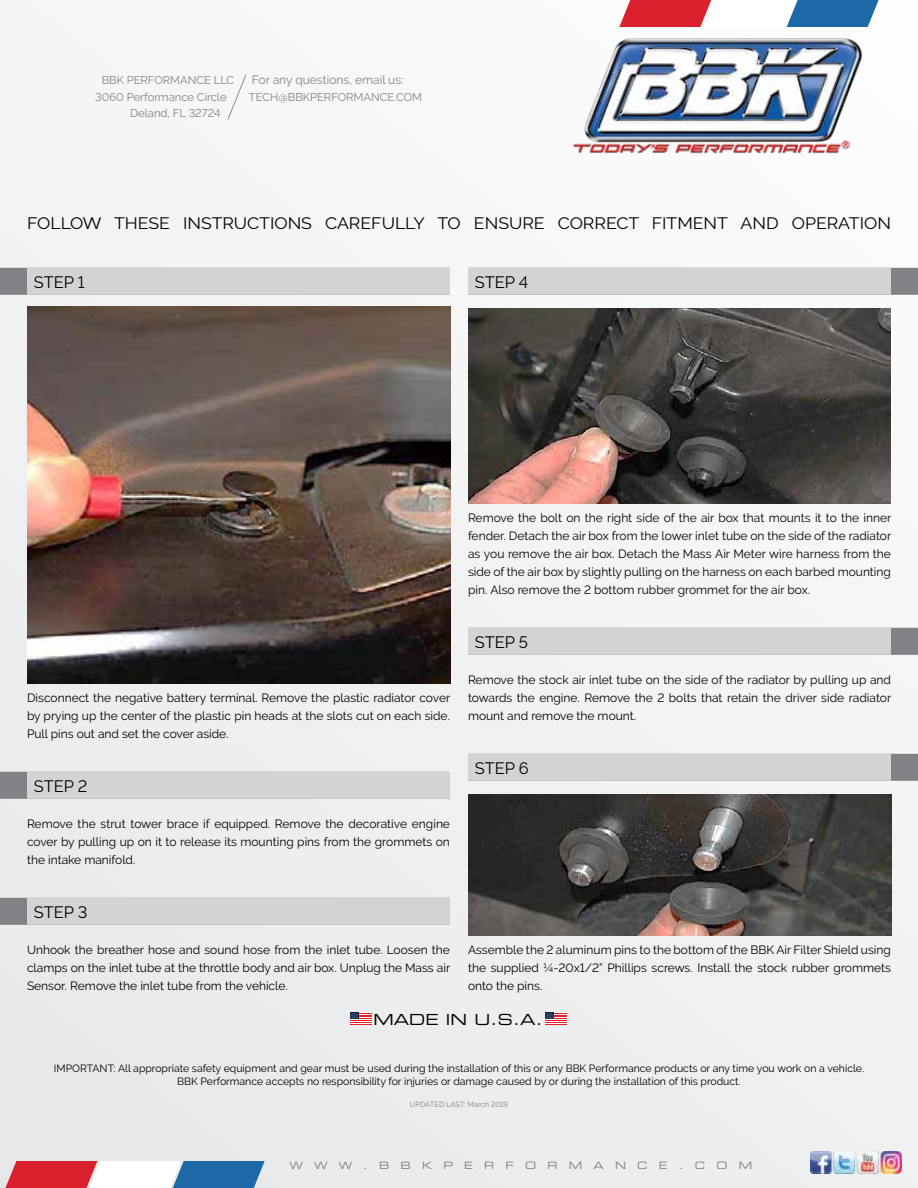
<style>
.page{position:relative;width:918px;height:1188px;background:#f1f2f2}
.page>*{position:absolute;margin:0;border:0;box-sizing:border-box;transform-origin:0 0}
.t1{font:16.5px "Raleway";color:#000;scale:1.07 1}
.t2{font:16.5px "Raleway";color:#000}
.t3{font:15.3px "Eurostile Extended Two";color:#000}
.t4{font:12px/18px "Raleway";color:#000;text-align:justify}
.t5{font:12px "Raleway";color:#808285}
.t6{font:11.25px "Raleway";color:#808285}
.t7{font:10.5px/12.6px "Raleway";color:#000;text-align:center}
.t8{font:10.2px "Eurostile Extended Two";letter-spacing:1.11em;color:#808285}
.t9{font:7.5px "Raleway";color:#808285}
</style>
<div class="page">
<svg style="left:619px;top:0;width:265px;height:27px"></svg>
<svg style="left:0;top:1161px;width:265px;height:27px"></svg>
<img style="left:573px;top:37px;width:290px;height:117px">
<svg style="left:227px;top:75px;width:19px;height:45px"></svg>
<svg style="left:545px;top:1013px;width:22px;height:12px"></svg>
<svg style="left:350px;top:1013px;width:21px;height:12px"></svg>
<img style="left:810px;top:1152px;width:92px;height:21px">
<div style="left:468px;top:268px;width:450px;height:27px;background:#808285"></div>
<div style="left:468px;top:268px;width:423px;height:27px;background:#d1d3d4"></div>
<div style="left:468px;top:628px;width:450px;height:27px;background:#808285"></div>
<div style="left:468px;top:628px;width:423px;height:27px;background:#d1d3d4"></div>
<div style="left:468px;top:754px;width:450px;height:27px;background:#808285"></div>
<div style="left:468px;top:754px;width:423px;height:27px;background:#d1d3d4"></div>
<img style="left:468px;top:308px;width:423px;height:196px">
<img style="left:468px;top:794px;width:423px;height:142px">
<div style="left:0;top:268px;width:450px;height:27px;background:#808285"></div>
<div style="left:27px;top:268px;width:423px;height:27px;background:#d1d3d4"></div>
<div style="left:0;top:772px;width:450px;height:27px;background:#808285"></div>
<div style="left:27px;top:772px;width:423px;height:27px;background:#d1d3d4"></div>
<div style="left:0;top:898px;width:450px;height:27px;background:#808285"></div>
<div style="left:27px;top:898px;width:423px;height:27px;background:#d1d3d4"></div>
<img style="left:27px;top:306px;width:423px;height:378px">
<p class="t6" style="left:102px;top:74px;width:134px">BBK PERFORMANCE LLC</p>
<p class="t6" style="left:95px;top:90px;width:133px">3060 Performance Circle</p>
<p class="t6" style="left:130px;top:107px;width:92px">Deland, FL 32724</p>
<p class="t5" style="left:252px;top:73px;width:153px">For any questions, email us:</p>
<p class="t6" style="left:249px;top:90px;width:175px">TECH@BBKPERFORMANCE.COM</p>
<h1 class="t1" style="left:27px;top:214px;width:809px">FOLLOW THESE INSTRUCTIONS CAREFULLY TO ENSURE CORRECT FITMENT AND OPERATION</h1>
<h1 class="t2" style="left:34px;top:273px;width:52px">STEP 1</h1>
<h1 class="t2" style="left:475px;top:273px;width:55px">STEP 4</h1>
<p class="t4" style="left:27px;top:689px;width:425px">Disconnect the negative battery terminal. Remove the plastic radiator cover by prying up the center of the plastic pin heads at the slots cut on each side.<br>Pull pins out and set the cover aside.</p>
<h1 class="t2" style="left:34px;top:777px;width:55px">STEP 2</h1>
<p class="t4" style="left:27px;top:815px;width:425px">Remove the strut tower brace if equipped. Remove the decorative engine cover by pulling up on it to release its mounting pins from the grommets on the intake manifold.</p>
<h1 class="t2" style="left:34px;top:903px;width:55px">STEP 3</h1>
<p class="t4" style="left:27px;top:941px;width:425px">Unhook the breather hose and sound hose from the inlet tube. Loosen the clamps on the inlet tube at the throttle body and air box. Unplug the Mass air Sensor. Remove the inlet tube from the vehicle.</p>
<p class="t4" style="left:468px;top:509px;width:425px">Remove the bolt on the right side of the air box that mounts it to the inner fender. Detach the air box from the lower inlet tube on the side of the radiator as you remove the air box. Detach the Mass Air Meter wire harness from the side of the air box by slightly pulling on the harness on each barbed mounting pin. Also remove the 2 bottom rubber grommet for the air box.</p>
<h1 class="t2" style="left:475px;top:633px;width:55px">STEP 5</h1>
<p class="t4" style="left:468px;top:671px;width:425px">Remove the stock air inlet tube on the side of the radiator by pulling up and towards the engine. Remove the 2 bolts that retain the driver side radiator mount and remove the mount.</p>
<h1 class="t2" style="left:475px;top:759px;width:56px">STEP 6</h1>
<p class="t4" style="left:468px;top:941px;width:425px">Assemble the 2 aluminum pins to the bottom of the BBK Air Filter Shield using the supplied ¼-20x1/2” Phillips screws. Install the stock rubber grommets onto the pins.</p>
<p class="t3" style="left:373px;top:1009px;width:171px">MADE IN U.S.A.</p>
<p class="t7" style="left:54px;top:1062px;width:812px">IMPORTANT: All appropriate safety equipment and gear must be used during the installation of this or any BBK Performance products or any time you work on a vehicle.<br>BBK Performance accepts no responsibility for injuries or damage caused by or during the installation of this product.</p>
<p class="t9" style="left:410px;top:1100px;width:100px">UPDATED LAST: March 2019</p>
<p class="t8" style="left:289px;top:1158px;width:464px">WWW.BBKPERFORMANCE.COM</p>
</div>
